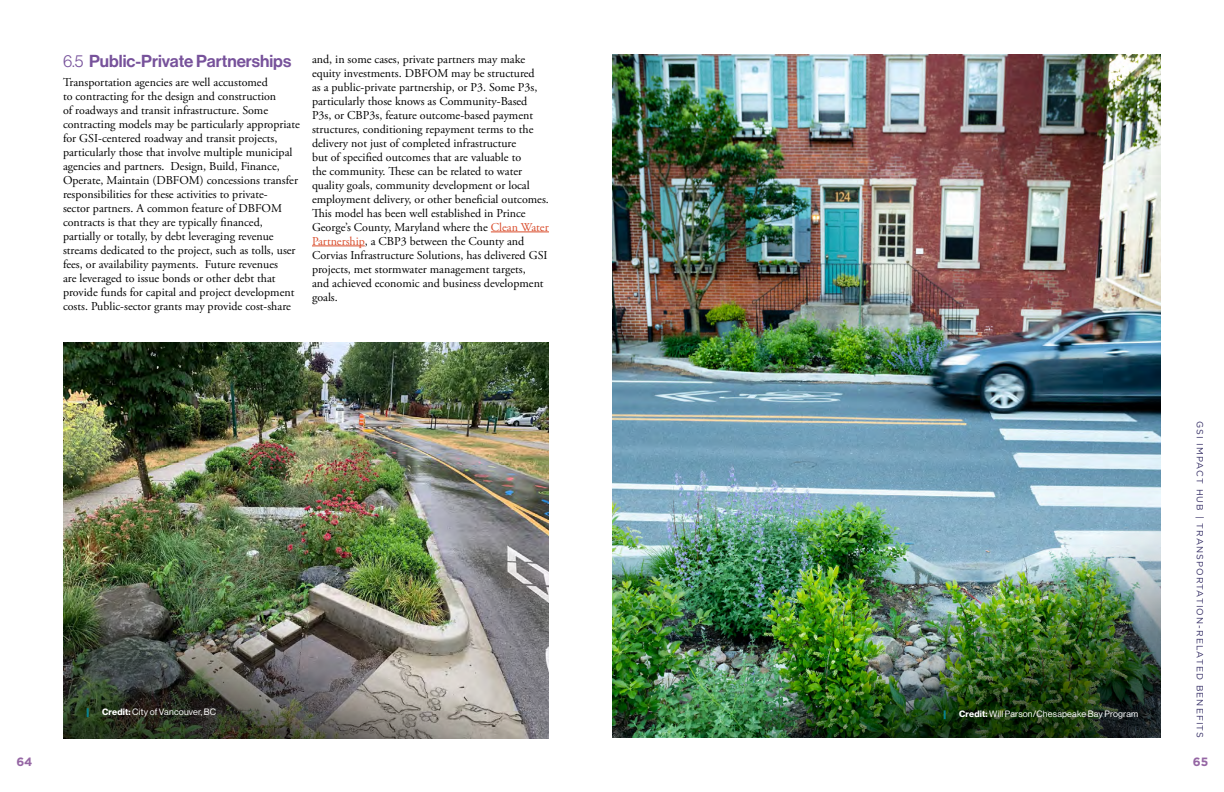
<style>
.page{position:relative;width:1224px;height:792px;background:#fff}
.page>*{position:absolute;margin:0;border:0;box-sizing:border-box;transform-origin:0 0}
.t1{font:17px "N Haas Grotesk DS Pro 65 Md";color:#77529b}
.t2{font:12px/14px "Adobe Garamond Pro";color:#000}
.t3{font:700 12px "Gotham";color:#9566a4}
.t4{font:9px "N Haas Grotesk DS Pro 55 Rg";letter-spacing:.02em;color:#fff}
.t5{font:9px "Gotham";letter-spacing:.12em;color:#373067}
.s1{font-family:"N Haas Grotesk DS Pro 45 Lt"}
.s2{color:#d94c2b}
.s3{font-family:"N Haas Grotesk DS Pro 75 Bd"}
</style>
<div class="page">
<hr style="left:491px;top:232px;width:58px;height:1px;background:#d94c2b">
<hr style="left:312px;top:246px;width:53px;height:1px;background:#d94c2b">
<img style="left:63px;top:342px;width:486px;height:92px">
<img style="left:63px;top:434px;width:486px;height:305px">
<svg style="left:87px;top:708px;width:2px;height:9px"></svg>
<img style="left:612px;top:54px;width:549px;height:302px">
<img style="left:612px;top:356px;width:549px;height:382px">
<svg style="left:944px;top:710px;width:2px;height:9px"></svg>
<h1 class="t1" style="left:63px;top:51px;width:230px"><span class="s1">6.5</span> Public-Private Partnerships</h1>
<p class="t2" style="left:63px;top:75px;width:238px">Transportation agencies are well accustomed<br>to contracting for the design and construction<br>of roadways and transit infrastructure. Some contracting models may be particularly appropriate for GSI-centered roadway and transit projects, particularly those that involve multiple municipal agencies and partners. Design, Build, Finance, Operate, Maintain (DBFOM) concessions transfer responsibilities for these activities to private-<br>sector partners. A common feature of DBFOM contracts is that they are typically financed, partially or totally, by debt leveraging revenue streams dedicated to the project, such as tolls, user fees, or availability payments. Future revenues<br>are leveraged to issue bonds or other debt that provide funds for capital and project development costs. Public-sector grants may provide cost-share</p>
<p class="t2" style="left:312px;top:52px;width:238px">and, in some cases, private partners may make equity investments. DBFOM may be structured<br>as a public-private partnership, or P3. Some P3s, particularly those knows as Community-Based P3s, or CBP3s, feature outcome-based payment structures, conditioning repayment terms to the delivery not just of completed infrastructure<br>but of specified outcomes that are valuable to<br>the community. These can be related to water quality goals, community development or local employment delivery, or other beneficial outcomes.<br>This model has been well established in Prince George’s County, Maryland where the <span class="s2">Clean Water Partnership</span>, a CBP3 between the County and Corvias Infrastructure Solutions, has delivered GSI projects, met stormwater management targets,<br>and achieved economic and business development goals.</p>
<p class="t4" style="left:102px;top:707px;width:116px"><span class="s3">Credit:</span> City of Vancouver, BC</p>
<p class="t4" style="left:959px;top:709px;width:181px"><span class="s3">Credit:</span> Will Parson/Chesapeake Bay Program</p>
<p class="t5" style="left:1206px;top:421px;width:319px;rotate:90deg">GSI IMPACT HUB | TRANSPORTATION-RELATED BENEFITS</p>
<p class="t3" style="left:16px;top:753px;width:18px">64</p>
<p class="t3" style="left:1193px;top:753px;width:17px">65</p>
</div>
